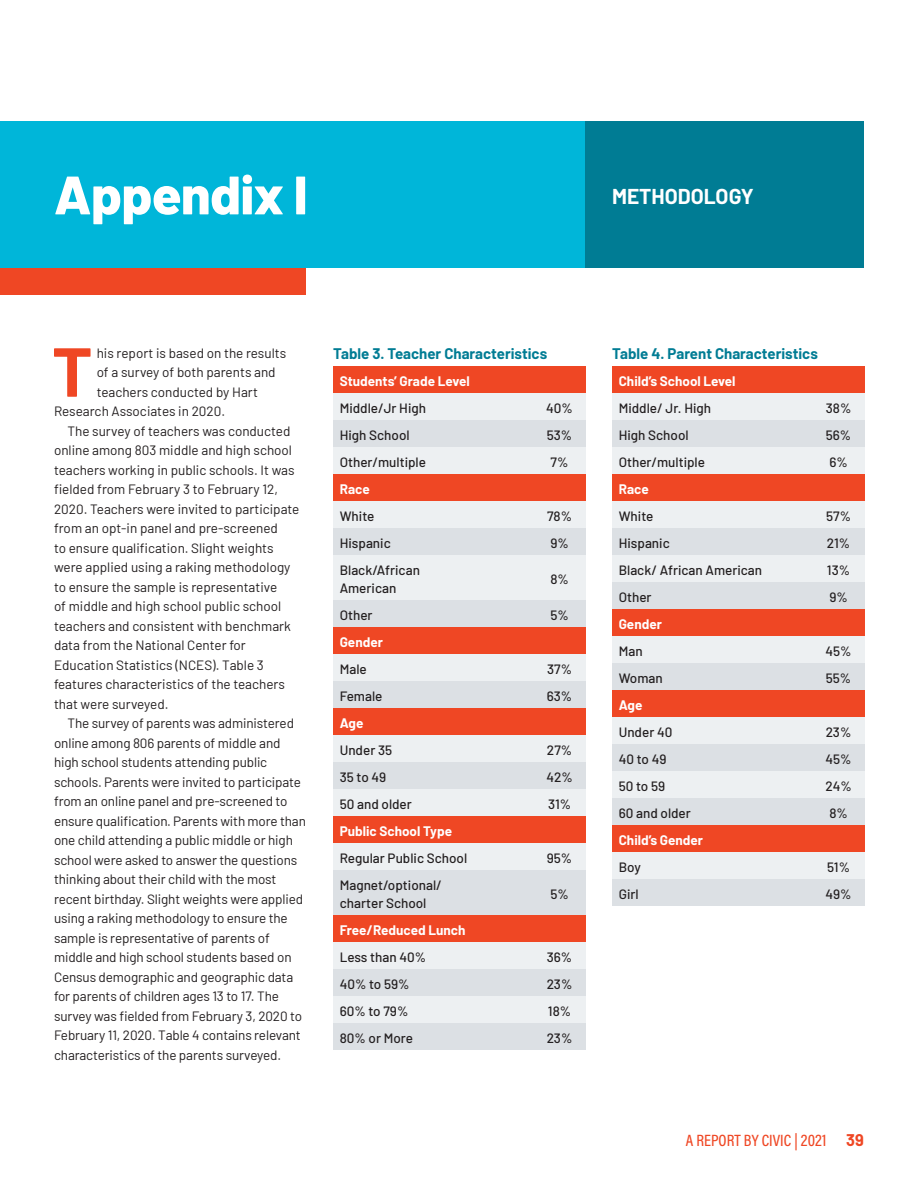
<style>
.page{position:relative;width:918px;height:1188px;background:#fff}
.page>*{position:absolute;margin:0;border:0;box-sizing:border-box;transform-origin:0 0}
.T-Intro{font:700 69.15px "Barlow";color:#ef4724}
.t1{font:800 54px "Barlow";letter-spacing:-.01em;color:#fff}
._1{font:700 21px "Barlow";color:#fff}
.t2{font:16.5px "Acumin Variable Concept";color:#ef4724}
.F-1{font:700 15px "Barlow";color:#007c94}
.T{font:13.5px/19.5px "Barlow";letter-spacing:-.01em;color:#231f20}
.F-T{font:500 13.5px/18px "Barlow";color:#231f20}
.F-2{font:700 13.5px "Barlow";color:#fff}
.T-Intro-2{font:13.5px "Barlow";color:#231f20}
.s1{font-family:"Barlow";font-weight:700}
</style>
<div class="page">
<div style="left:279px;top:122px;width:585px;height:146px;background:#007c94"></div>
<div style="left:0;top:122px;width:585px;height:146px;background:#00b6d9"></div>
<div style="left:0;top:268px;width:306px;height:27px;background:#ef4724"></div>
<div style="left:612px;top:366px;width:253px;height:27px;background:#ef4724"></div>
<div style="left:612px;top:393px;width:253px;height:27px;background:#edf0f2"></div>
<svg style="left:612px;top:420px;width:253px;height:486px;background:#e6c4be"></svg>
<div style="left:333px;top:366px;width:253px;height:27px;background:#ef4724"></div>
<div style="left:333px;top:393px;width:253px;height:27px;background:#edf0f2"></div>
<svg style="left:333px;top:420px;width:253px;height:630px;background:#e7c5c0"></svg>
<p class="t1" style="left:54px;top:155px;width:255px">Appendix I</p>
<p class="_1" style="left:612px;top:181px;width:143px">METHODOLOGY</p>
<p class="T-Intro" style="left:52px;top:321px;width:42px">T</p>
<p class="T-Intro-2" style="left:97px;top:343px;width:191px">his report is based on the results</p>
<p class="T-Intro-2" style="left:97px;top:363px;width:180px">of a survey of both parents and</p>
<p class="T-Intro-2" style="left:97px;top:382px;width:163px">teachers conducted by Hart</p>
<p class="T-Intro-2" style="left:54px;top:402px;width:173px">Research Associates in 2020.</p>
<p class="T" style="left:54px;top:420px;width:247px;text-indent:14px">The survey of teachers was conducted online among 803 middle and high school teachers working in public schools. It was fielded from February 3 to February 12, 2020. Teachers were invited to participate from an opt-in panel and pre-screened<br>to ensure qualification. Slight weights were applied using a raking methodology to ensure the sample is representative<br>of middle and high school public school teachers and consistent with benchmark data from the National Center for Education Statistics (NCES). Table 3 features characteristics of the teachers that were surveyed.</p>
<p class="T" style="left:54px;top:713px;width:254px;text-indent:14px">The survey of parents was administered online among 806 parents of middle and high school students attending public schools. Parents were invited to participate from an online panel and pre-screened to ensure qualification. Parents with more than one child attending a public middle or high school were asked to answer the questions thinking about their child with the most recent birthday. Slight weights were applied using a raking methodology to ensure the sample is representative of parents of middle and high school students based on Census demographic and geographic data for parents of children ages 13 to 17. The survey was fielded from February 3, 2020 to February 11, 2020. Table 4 contains relevant characteristics of the parents surveyed.</p>
<p class="F-1" style="left:333px;top:343px;width:216px">Table 3. Teacher Characteristics</p>
<p class="F-2" style="left:340px;top:371px;width:132px">Students’ Grade Level</p>
<p class="F-T" style="left:340px;top:398px;width:88px">Middle/Jr High</p>
<p class="F-T" style="left:546px;top:398px;width:28px">40%</p>
<p class="F-T" style="left:340px;top:425px;width:71px">High School</p>
<p class="F-T" style="left:547px;top:425px;width:27px">53%</p>
<p class="F-T" style="left:340px;top:452px;width:88px">Other/multiple</p>
<p class="F-T" style="left:551px;top:452px;width:19px">7%</p>
<p class="F-2" style="left:340px;top:479px;width:31px">Race</p>
<p class="F-T" style="left:340px;top:506px;width:36px">White</p>
<p class="F-T" style="left:547px;top:506px;width:26px">78%</p>
<p class="F-T" style="left:340px;top:533px;width:53px">Hispanic</p>
<p class="F-T" style="left:550px;top:533px;width:20px">9%</p>
<p class="F-T" style="left:340px;top:560px;width:82px">Black/African<br>American</p>
<p class="F-T" style="left:550px;top:569px;width:20px">8%</p>
<p class="F-T" style="left:340px;top:605px;width:34px">Other</p>
<p class="F-T" style="left:550px;top:605px;width:20px">5%</p>
<p class="F-2" style="left:340px;top:632px;width:45px">Gender</p>
<p class="F-T" style="left:340px;top:659px;width:29px">Male</p>
<p class="F-T" style="left:547px;top:659px;width:26px">37%</p>
<p class="F-T" style="left:340px;top:686px;width:44px">Female</p>
<p class="F-T" style="left:547px;top:686px;width:27px">63%</p>
<p class="F-2" style="left:340px;top:713px;width:25px">Age</p>
<p class="F-T" style="left:340px;top:740px;width:54px">Under 35</p>
<p class="F-T" style="left:547px;top:740px;width:27px">27%</p>
<p class="F-T" style="left:340px;top:767px;width:48px">35 to 49</p>
<p class="F-T" style="left:546px;top:767px;width:28px">42%</p>
<p class="F-T" style="left:340px;top:794px;width:74px">50 and older</p>
<p class="F-T" style="left:548px;top:794px;width:25px">31%</p>
<p class="F-2" style="left:340px;top:821px;width:114px">Public School Type</p>
<p class="F-T" style="left:340px;top:848px;width:129px">Regular Public School</p>
<p class="F-T" style="left:547px;top:848px;width:27px">95%</p>
<p class="F-T" style="left:340px;top:875px;width:104px">Magnet/optional/ charter School</p>
<p class="F-T" style="left:550px;top:884px;width:20px">5%</p>
<p class="F-2" style="left:340px;top:920px;width:127px">Free/Reduced Lunch</p>
<p class="F-T" style="left:340px;top:947px;width:88px">Less than 40%</p>
<p class="F-T" style="left:547px;top:947px;width:27px">36%</p>
<p class="F-T" style="left:340px;top:974px;width:71px">40% to 59%</p>
<p class="F-T" style="left:547px;top:974px;width:27px">23%</p>
<p class="F-T" style="left:340px;top:1001px;width:70px">60% to 79%</p>
<p class="F-T" style="left:548px;top:1001px;width:25px">18%</p>
<p class="F-T" style="left:340px;top:1028px;width:75px">80% or More</p>
<p class="F-T" style="left:547px;top:1028px;width:27px">23%</p>
<p class="F-1" style="left:612px;top:343px;width:207px">Table 4. Parent Characteristics</p>
<p class="F-2" style="left:619px;top:371px;width:118px">Child’s School Level</p>
<p class="F-T" style="left:619px;top:398px;width:94px">Middle/ Jr. High</p>
<p class="F-T" style="left:826px;top:398px;width:27px">38%</p>
<p class="F-T" style="left:619px;top:425px;width:71px">High School</p>
<p class="F-T" style="left:826px;top:425px;width:27px">56%</p>
<p class="F-T" style="left:619px;top:452px;width:88px">Other/multiple</p>
<p class="F-T" style="left:829px;top:452px;width:20px">6%</p>
<p class="F-2" style="left:619px;top:479px;width:31px">Race</p>
<p class="F-T" style="left:619px;top:506px;width:36px">White</p>
<p class="F-T" style="left:826px;top:506px;width:26px">57%</p>
<p class="F-T" style="left:619px;top:533px;width:53px">Hispanic</p>
<p class="F-T" style="left:827px;top:533px;width:25px">21%</p>
<p class="F-T" style="left:619px;top:560px;width:145px">Black/ African American</p>
<p class="F-T" style="left:827px;top:560px;width:25px">13%</p>
<p class="F-T" style="left:619px;top:587px;width:34px">Other</p>
<p class="F-T" style="left:829px;top:587px;width:20px">9%</p>
<p class="F-2" style="left:619px;top:614px;width:45px">Gender</p>
<p class="F-T" style="left:619px;top:641px;width:25px">Man</p>
<p class="F-T" style="left:826px;top:641px;width:28px">45%</p>
<p class="F-T" style="left:619px;top:668px;width:46px">Woman</p>
<p class="F-T" style="left:826px;top:668px;width:27px">55%</p>
<p class="F-2" style="left:619px;top:695px;width:25px">Age</p>
<p class="F-T" style="left:619px;top:722px;width:55px">Under 40</p>
<p class="F-T" style="left:826px;top:722px;width:27px">23%</p>
<p class="F-T" style="left:619px;top:749px;width:49px">40 to 49</p>
<p class="F-T" style="left:826px;top:749px;width:28px">45%</p>
<p class="F-T" style="left:619px;top:776px;width:48px">50 to 59</p>
<p class="F-T" style="left:825px;top:776px;width:28px">24%</p>
<p class="F-T" style="left:619px;top:803px;width:74px">60 and older</p>
<p class="F-T" style="left:829px;top:803px;width:20px">8%</p>
<p class="F-2" style="left:619px;top:830px;width:86px">Child’s Gender</p>
<p class="F-T" style="left:619px;top:857px;width:24px">Boy</p>
<p class="F-T" style="left:827px;top:857px;width:24px">51%</p>
<p class="F-T" style="left:619px;top:884px;width:21px">Girl</p>
<p class="F-T" style="left:826px;top:884px;width:28px">49%</p>
<p class="t2" style="left:686px;top:1129px;width:180px">A REPORT BY CIVIC | 2021 <span class="s1">39</span></p>
</div>
